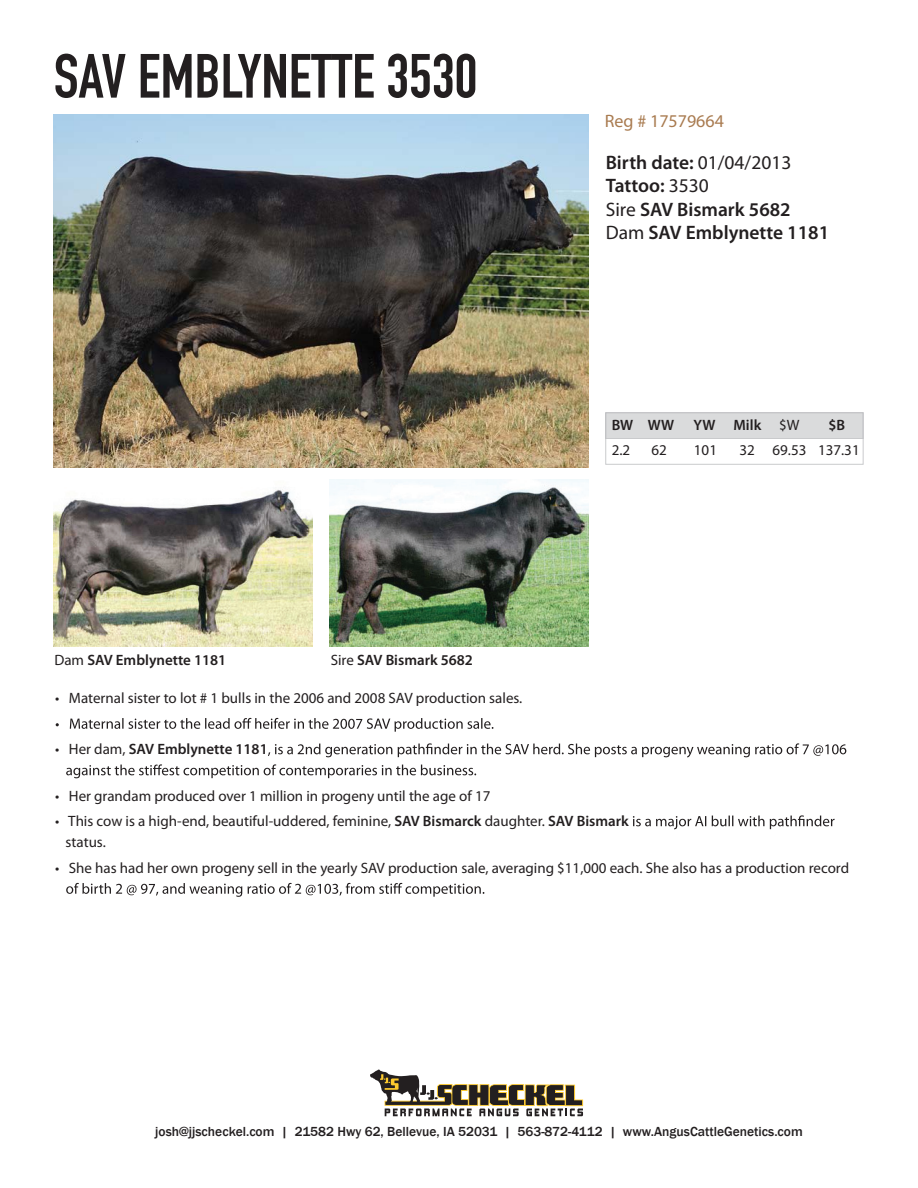
<style>
.page{position:relative;width:918px;height:1188px;background:#fff}
.page>*{position:absolute;margin:0;border:0;box-sizing:border-box;transform-origin:0 0}
.t1{font:700 61.35px "DIN Condensed";color:#231f20}
.t2{font:600 19.5px/23.4px "Myriad Pro";color:#231f20}
.t3{font:18px "Myriad Pro";color:#a97b50}
.t4{font:15px/21px "Myriad Pro";color:#231f20}
.t5{font:600 15px "Myriad Pro";color:#231f20}
.t6{font:500 13.5px "Franklin Gothic";color:#231f20}
.s1{font-weight:400}
.s2{font-weight:600}
</style>
<div class="page">
<div style="left:606px;top:413px;width:257px;height:26px;background:#dadbdc"></div>
<div style="left:605px;top:412px;width:258px;height:27px;border:1px solid #bcbdc0"></div>
<div style="left:605px;top:412px;width:259px;height:53px;border:1px solid #bcbdc0"></div>
<svg style="left:56px;top:718px;width:437px;height:14px"></svg>
<svg style="left:268px;top:743px;width:578px;height:14px"></svg>
<svg style="left:66px;top:764px;width:410px;height:14px"></svg>
<svg style="left:633px;top:815px;width:202px;height:14px"></svg>
<svg style="left:66px;top:883px;width:418px;height:14px"></svg>
<img style="left:54px;top:115px;width:535px;height:352px">
<svg style="left:370px;top:1070px;width:213px;height:46px"></svg>
<img style="left:54px;top:489px;width:259px;height:158px">
<img style="left:329px;top:480px;width:260px;height:167px">
<h1 class="t1" style="left:54px;top:40px;width:425px">SAV EMBLYNETTE 3530</h1>
<p class="t5" style="left:54px;top:650px;width:173px"><span class="s1">Dam</span> SAV Emblynette 1181</p>
<p class="t5" style="left:331px;top:650px;width:144px"><span class="s1">Sire</span> SAV Bismark 5682</p>
<p class="t3" style="left:605px;top:110px;width:121px">Reg # 17579664</p>
<h2 class="t2" style="left:606px;top:150px;width:225px">Birth date: <span class="s1">01/04/2013<br></span>Tattoo: <span class="s1">3530<br>Sire</span> SAV Bismark 5682<br><span class="s1">Dam</span> SAV Emblynette 1181</h2>
<p class="t5" style="left:612px;top:416px;width:64px">BW WW</p>
<p class="t5" style="left:694px;top:416px;width:107px">YW Milk <span class="s1">$W</span></p>
<p class="t5" style="left:829px;top:416px;width:18px">$B</p>
<p class="t4" style="left:612px;top:439px;width:20px">2.2</p>
<p class="t4" style="left:652px;top:439px;width:17px">62</p>
<p class="t4" style="left:694px;top:439px;width:25px">101</p>
<p class="t4" style="left:739px;top:439px;width:122px">32 69.53 137.31</p>
<p class="t4" style="left:55px;top:687px;width:469px">• Maternal sister to lot # 1 bulls in the 2006 and 2008 SAV production sales.</p>
<p class="t5" style="left:55px;top:740px;width:214px"><span class="s1">• Her dam,</span> SAV Emblynette 1181</p>
<p class="t4" style="left:55px;top:785px;width:437px">• Her grandam produced over 1 million in progeny until the age of 17</p>
<p class="t4" style="left:66px;top:810px;width:565px;text-indent:-10px">• This cow is a high-end, beautiful-uddered, feminine, <span class="s2">SAV Bismarck</span> daughter. <span class="s2">SAV Bismark </span>status.</p>
<p class="t4" style="left:55px;top:857px;width:796px">• She has had her own progeny sell in the yearly SAV production sale, averaging $11,000 each. She also has a production record</p>
<p class="t6" style="left:155px;top:1124px;width:649px">josh@jjscheckel.com | 21582 Hwy 62, Bellevue, IA 52031 | 563-872-4112 | www.AngusCattleGenetics.com</p>
</div>
